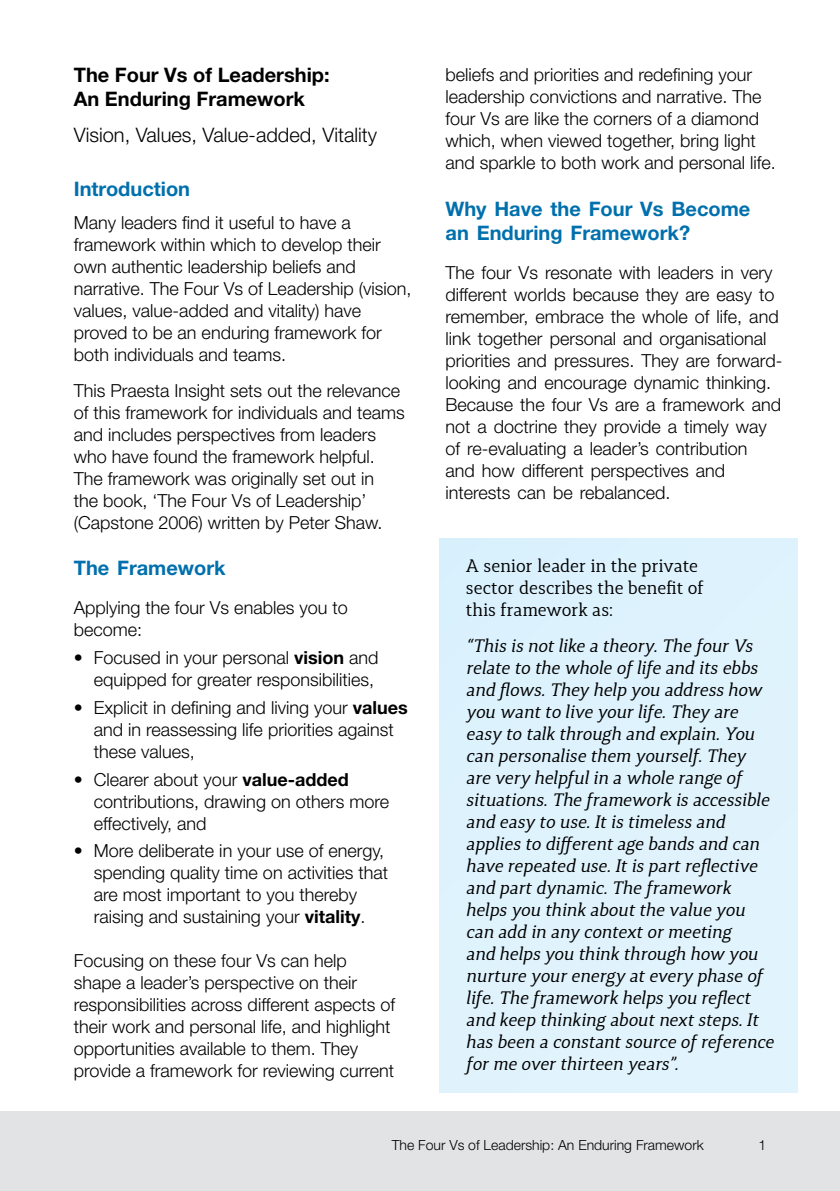
<style>
.page{position:relative;width:840px;height:1191px;background:#fff}
.page>*{position:absolute;margin:0;border:0;box-sizing:border-box;transform-origin:0 0}
.t1{font:700 20px/24px "Helvetica Neue LT Std";color:#0070ad}
.t2{font:700 20px/24px "Helvetica Neue LT Std";color:#000}
.t3{font:300 20px "Helvetica Neue LT Std";color:#000}
.t4{font:300 18px/22px "Helvetica Neue LT Std";color:#000}
.t5{font:italic 18px/22px "Synerga Pro";color:#000}
.t6{font:18px/22px "Synerga Pro";color:#000}
.t7{font:300 14px "Helvetica Neue LT Std";color:#000}
.s1{font-weight:700}
</style>
<div class="page">
<div style="left:0;top:1111px;width:839px;height:80px;background:#e2e3e4"></div>
<div style="left:439px;top:539px;width:358px;height:553px;background:#dff3fd"></div>
<p class="t2" style="left:74px;top:63px;width:257px">The Four Vs of Leadership:<br>An Enduring Framework</p>
<p class="t3" style="left:74px;top:122px;width:304px">Vision, Values, Value-added, Vitality</p>
<p class="t1" style="left:74px;top:176px;width:118px">Introduction</p>
<p class="t4" style="left:74px;top:211px;width:339px">Many leaders find it useful to have a framework within which to develop their own authentic leadership beliefs and narrative. The Four Vs of Leadership (vision, values, value-added and vitality) have proved to be an enduring framework for both individuals and teams.</p>
<p class="t4" style="left:74px;top:379px;width:332px">This Praesta Insight sets out the relevance of this framework for individuals and teams and includes perspectives from leaders who have found the framework helpful.<br>The framework was originally set out in<br>the book, ‘The Four Vs of Leadership’ (Capstone 2006) written by Peter Shaw.</p>
<p class="t1" style="left:74px;top:556px;width:153px">The Framework</p>
<p class="t4" style="left:74px;top:596px;width:275px">Applying the four Vs enables you to become:</p>
<p class="t4" style="left:74px;top:646px;width:306px;text-align:right">• Focused in your personal <span class="s1">vision</span> and equipped for greater responsibilities,</p>
<p class="t4" style="left:94px;top:696px;width:315px;text-indent:-20px">• Explicit in defining and living your <span class="s1">values </span>and in reassessing life priorities against these values,</p>
<p class="t4" style="left:94px;top:767px;width:297px;text-indent:-20px">• Clearer about your <span class="s1">value-added </span>contributions, drawing on others more effectively, and</p>
<p class="t4" style="left:94px;top:839px;width:296px;text-indent:-20px">• More deliberate in your use of energy, spending quality time on activities that are most important to you thereby raising and sustaining your <span class="s1">vitality</span>.</p>
<p class="t4" style="left:74px;top:949px;width:323px">Focusing on these four Vs can help shape a leader’s perspective on their responsibilities across different aspects of their work and personal life, and highlight opportunities available to them. They provide a framework for reviewing current</p>
<p class="t4" style="left:445px;top:63px;width:332px">beliefs and priorities and redefining your leadership convictions and narrative. The four Vs are like the corners of a diamond which, when viewed together, bring light and sparkle to both work and personal life.</p>
<p class="t1" style="left:445px;top:196px;width:306px">Why Have the Four Vs Become an Enduring Framework?</p>
<p class="t4" style="left:445px;top:261px;width:338px">The four Vs resonate with leaders in very different worlds because they are easy to remember, embrace the whole of life, and link together personal and organisational priorities and pressures. They are forward&shy;looking and encourage dynamic thinking.<br>Because the four Vs are a framework and not a doctrine they provide a timely way of re-evaluating a leader’s contribution<br>and how different perspectives and interests can be rebalanced.</p>
<p class="t6" style="left:465px;top:554px;width:239px">A senior leader in the private sector describes the benefit of this framework as:</p>
<p class="t5" style="left:465px;top:634px;width:309px">“This is not like a theory. The four Vs relate to the whole of life and its ebbs and flows. They help you address how you want to live your life. They are easy to talk through and explain. You can personalise them yourself. They are very helpful in a whole range of situations. The framework is accessible and easy to use. It is timeless and applies to different age bands and can have repeated use. It is part reflective and part dynamic. The framework helps you think about the value you can add in any context or meeting<br>and helps you think through how you nurture your energy at every phase of life. The framework helps you reflect and keep thinking about next steps. It has been a constant source of reference for me over thirteen years”.</p>
<p class="t7" style="left:391px;top:1136px;width:313px">The Four Vs of Leadership: An Enduring Framework</p>
<p class="t7" style="left:758px;top:1136px;width:9px">1</p>
</div>
